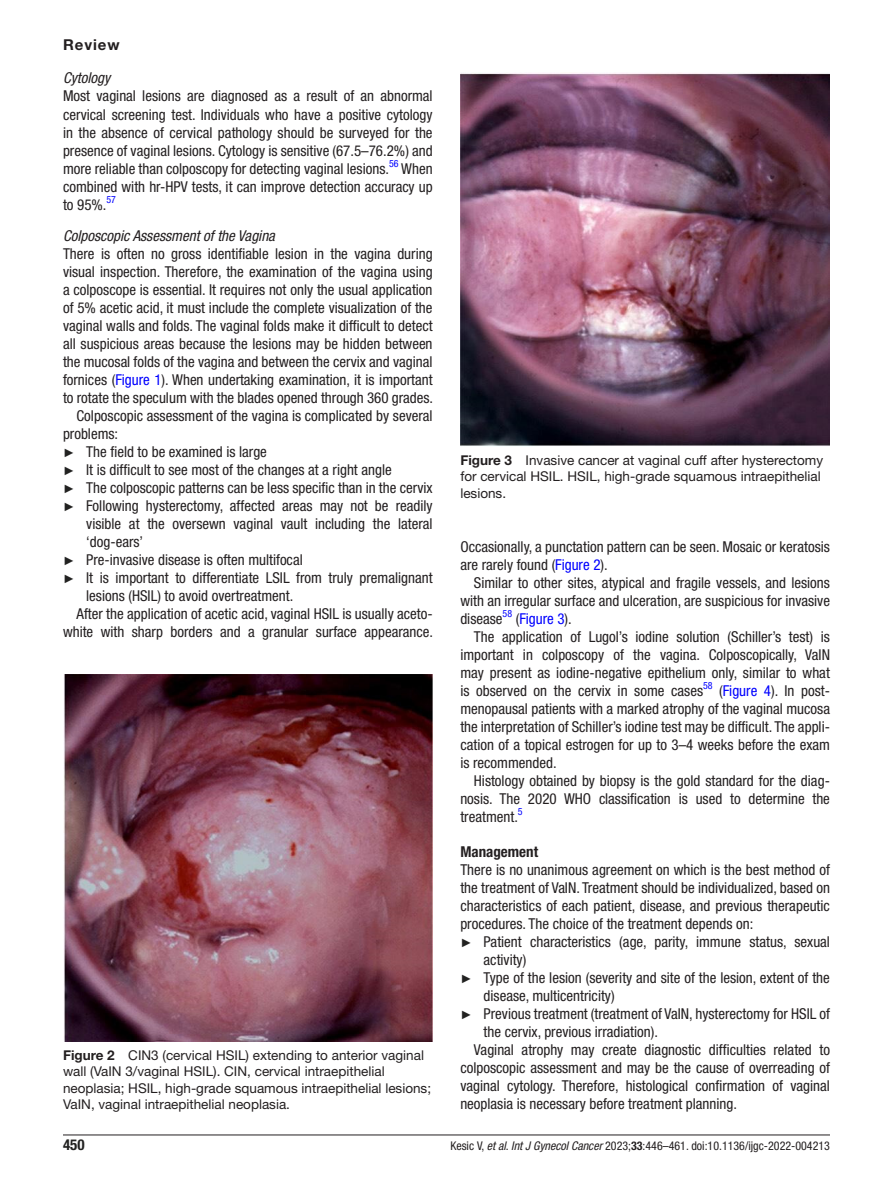
<style>
.page{position:relative;width:893px;height:1191px;background:#fff}
.page>*{position:absolute;margin:0;border:0;box-sizing:border-box;transform-origin:0 0}
.t1{font:condensed 15px/18px "Helvetica Neue LT Std";color:#231f20;text-align:justify}
.t2{font:italic condensed 15px "Helvetica Neue LT Std";color:#231f20}
.t3{font:700 condensed 15px "Helvetica Neue LT Std";color:#231f20}
.t4{font:700 15px "Helvetica Neue LT Std";letter-spacing:.065em;color:#231f20}
.t5{font:700 condensed 15px "Helvetica Neue LT Std";color:#222221}
.t6{font:13.5px/16.5px "Helvetica Neue LT Std";color:#231f20}
.t7{font:condensed 12px "Helvetica Neue LT Std";color:#231f20}
.t8{font:condensed 9.9px "Helvetica Neue LT Std";color:#00f}
.s1{color:#00f}
.s2{font-family:"Arial";font-stretch:normal;font-size:12px;color:#222221}
.s3{font-weight:700}
.s4{font-style:italic}
</style>
<div class="page">
<hr style="left:63px;top:1134px;width:767px;height:1px;background:#231f20">
<img style="left:64px;top:675px;width:369px;height:366px">
<img style="left:460px;top:73px;width:370px;height:373px">
<p class="t4" style="left:63px;top:35px;width:58px">Review</p>
<p class="t2" style="left:63px;top:69px;width:49px">Cytology</p>
<p class="t1" style="left:63px;top:87px;width:371px">Most vaginal lesions are diagnosed as a result of an abnormal cervical screening test. Individuals who have a positive cytology in the absence of cervical pathology should be surveyed for the presence of vaginal lesions. Cytology is sensitive (67.5–76.2%) and more reliable than colposcopy for detecting vaginal lesions.</p>
<p class="t8" style="left:389px;top:157px;width:11px">56</p>
<p class="t1" style="left:63px;top:159px;width:371px;text-indent:338px">When combined with hr-HPV tests, it can improve detection accuracy up to 95%.</p>
<p class="t8" style="left:107px;top:193px;width:11px">57</p>
<p class="t2" style="left:63px;top:227px;width:213px">Colposcopic Assessment of the Vagina</p>
<p class="t1" style="left:63px;top:245px;width:371px">There is often no gross identifiable lesion in the vagina during</p>
<p class="t1" style="left:63px;top:263px;width:371px">visual inspection. Therefore, the examination of the vagina using</p>
<p class="t1" style="left:63px;top:281px;width:371px">a colposcope is essential. It requires not only the usual application</p>
<p class="t1" style="left:63px;top:299px;width:371px">of 5% acetic acid, it must include the complete visualization of the</p>
<p class="t1" style="left:63px;top:317px;width:371px">vaginal walls and folds. The vaginal folds make it difficult to detect</p>
<p class="t1" style="left:63px;top:335px;width:371px">all suspicious areas because the lesions may be hidden between</p>
<p class="t1" style="left:63px;top:353px;width:371px">the mucosal folds of the vagina and between the cervix and vaginal</p>
<p class="t1" style="left:63px;top:371px;width:371px">fornices (<span class="s1">Figure 1</span>). When undertaking examination, it is important</p>
<p class="t1" style="left:63px;top:389px;width:372px">to rotate the speculum with the blades opened through 360 grades.</p>
<p class="t1" style="left:76px;top:407px;width:358px">Colposcopic assessment of the vagina is complicated by several</p>
<p class="t1" style="left:63px;top:425px;width:57px">problems:</p>
<p class="t1" style="left:63px;top:443px;width:205px"><span class="s2">►</span> The field to be examined is large</p>
<p class="t1" style="left:63px;top:461px;width:330px"><span class="s2">►</span> It is difficult to see most of the changes at a right angle</p>
<p class="t1" style="left:63px;top:479px;width:371px"><span class="s2">►</span> The colposcopic patterns can be less specific than in the cervix</p>
<p class="t1" style="left:63px;top:497px;width:371px"><span class="s2">►</span> Following hysterectomy, affected areas may not be readily</p>
<p class="t1" style="left:86px;top:515px;width:348px">visible at the oversewn vaginal vault including the lateral</p>
<p class="t1" style="left:86px;top:533px;width:58px">‘dog-ears’</p>
<p class="t1" style="left:63px;top:551px;width:241px"><span class="s2">►</span> Pre-invasive disease is often multifocal</p>
<p class="t1" style="left:63px;top:569px;width:371px"><span class="s2">►</span> It is important to differentiate LSIL from truly premalignant</p>
<p class="t1" style="left:86px;top:587px;width:209px">lesions (HSIL) to avoid overtreatment.</p>
<p class="t1" style="left:76px;top:605px;width:358px">After the application of acetic acid, vaginal HSIL is usually aceto-</p>
<p class="t1" style="left:63px;top:623px;width:372px">white with sharp borders and a granular surface appearance.</p>
<p class="t6" style="left:63px;top:1046px;width:370px"><span class="s3">Figure 2</span> CIN3 (cervical HSIL) extending to anterior vaginal wall (VaIN 3/vaginal HSIL). CIN, cervical intraepithelial neoplasia; HSIL, high-grade squamous intraepithelial lesions; VaIN, vaginal intraepithelial neoplasia.</p>
<p class="t6" style="left:460px;top:451px;width:364px"><span class="s3">Figure 3</span> Invasive cancer at vaginal cuff after hysterectomy for cervical HSIL. HSIL, high-grade squamous intraepithelial lesions.</p>
<p class="t1" style="left:460px;top:537px;width:371px">Occasionally, a punctation pattern can be seen. Mosaic or keratosis are rarely found (<span class="s1">Figure 2</span>).</p>
<p class="t1" style="left:460px;top:573px;width:371px;text-indent:14px">Similar to other sites, atypical and fragile vessels, and lesions with an irregular surface and ulceration, are suspicious for invasive disease<sup>58</sup> (<span class="s1">Figure 3</span>).</p>
<p class="t1" style="left:460px;top:627px;width:371px;text-indent:14px">The application of Lugol’s iodine solution (Schiller’s test) is important in colposcopy of the vagina. Colposcopically, VaIN may present as iodine-negative epithelium only, similar to what is observed on the cervix in some cases</p>
<p class="t8" style="left:703px;top:679px;width:11px">58</p>
<p class="t1" style="left:460px;top:681px;width:371px;text-indent:259px">(<span class="s1">Figure 4</span>). In post&shy;menopausal patients with a marked atrophy of the vaginal mucosa the interpretation of Schiller’s iodine test may be difficult. The appli&shy;cation of a topical estrogen for up to 3–4 weeks before the exam is recommended.</p>
<p class="t1" style="left:460px;top:771px;width:371px;text-indent:14px">Histology obtained by biopsy is the gold standard for the diag&shy;nosis. The 2020 WHO classification is used to determine the treatment.</p>
<p class="t8" style="left:518px;top:805px;width:6px">5</p>
<p class="t3" style="left:460px;top:843px;width:79px">Management</p>
<p class="t1" style="left:460px;top:861px;width:371px">There is no unanimous agreement on which is the best method of</p>
<p class="t1" style="left:460px;top:879px;width:371px">the treatment of VaIN. Treatment should be individualized, based on</p>
<p class="t1" style="left:460px;top:897px;width:371px">characteristics of each patient, disease, and previous therapeutic</p>
<p class="t1" style="left:460px;top:915px;width:294px">procedures. The choice of the treatment depends on:</p>
<p class="t1" style="left:460px;top:933px;width:371px"><span class="s2">►</span> Patient characteristics (age, parity, immune status, sexual</p>
<p class="t1" style="left:484px;top:951px;width:44px">activity)</p>
<p class="t1" style="left:460px;top:969px;width:371px"><span class="s2">►</span> Type of the lesion (severity and site of the lesion, extent of the</p>
<p class="t1" style="left:484px;top:987px;width:133px">disease, multicentricity)</p>
<p class="t1" style="left:460px;top:1005px;width:371px"><span class="s2">►</span> Previous treatment (treatment of VaIN, hysterectomy for HSIL of</p>
<p class="t1" style="left:484px;top:1023px;width:176px">the cervix, previous irradiation).</p>
<p class="t1" style="left:474px;top:1041px;width:358px">Vaginal atrophy may create diagnostic difficulties related to</p>
<p class="t1" style="left:460px;top:1059px;width:371px">colposcopic assessment and may be the cause of overreading of</p>
<p class="t1" style="left:460px;top:1077px;width:371px">vaginal cytology. Therefore, histological confirmation of vaginal</p>
<p class="t1" style="left:460px;top:1095px;width:278px">neoplasia is necessary before treatment planning.</p>
<p class="t5" style="left:63px;top:1135px;width:23px">450</p>
<p class="t7" style="left:450px;top:1138px;width:381px">Kesic V, <span class="s4">et al</span>. <span class="s4">Int J Gynecol Cancer</span> 2023;<span class="s3">33</span>:446–461. doi:10.1136/ijgc-2022-004213</p>
</div>
